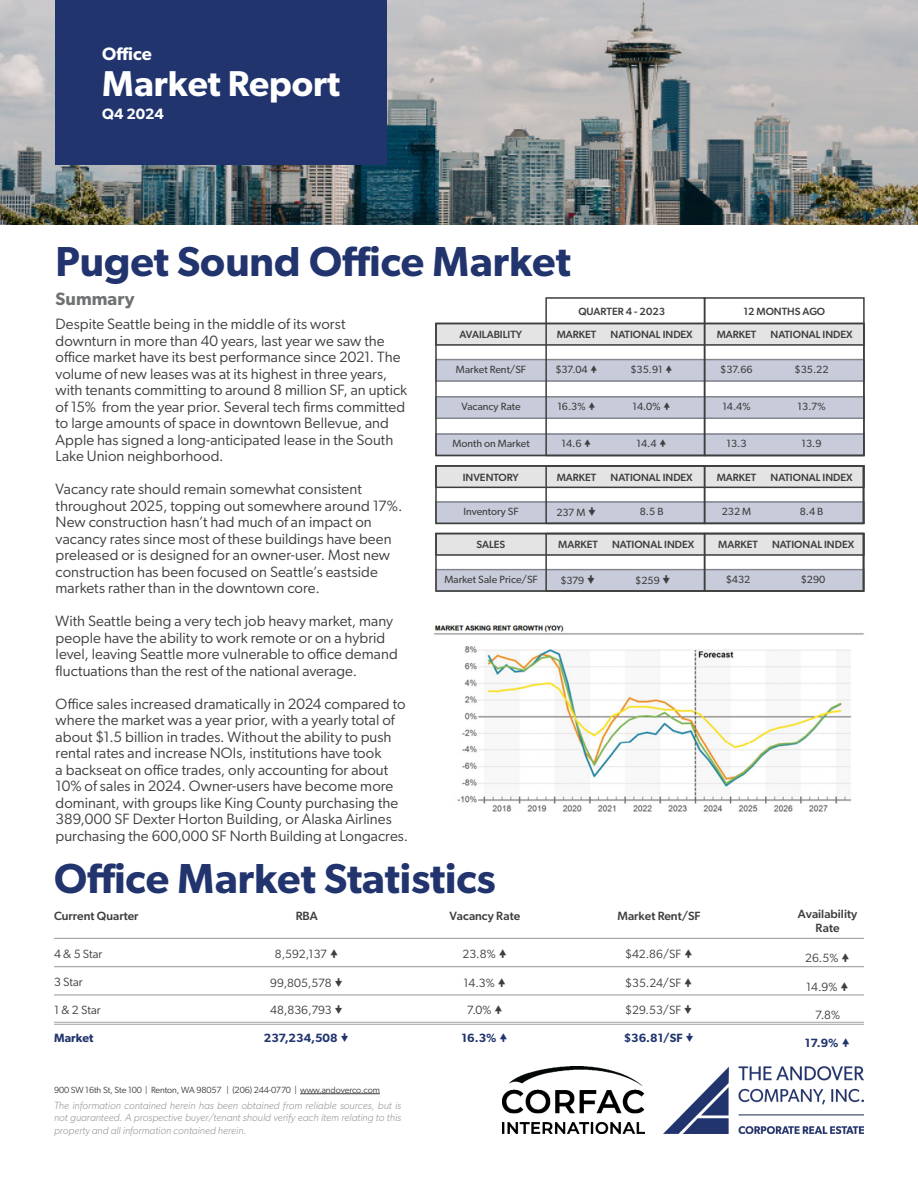
<style>
.page{position:relative;width:918px;height:1188px;background:#fff}
.page>*{position:absolute;margin:0;border:0;box-sizing:border-box;transform-origin:0 0}
.t1{font:600 42px "Gibson";color:#22346e}
.t2{font:600 36px "Gibson";color:#fff}
.t3{font:600 18px "Gibson";color:#6f7173}
.t4{font:600 18px "Gibson";color:#fff}
.t5{font:15px/16.5px "Gibson";letter-spacing:.005em;color:#3e3e3f}
.t6{font:600 15px "Gibson";color:#fff}
.t7{font:12px "Gibson";color:#3e3e3f}
.t8{font:500 12px "Gibson";color:#3e3e3f}
.t9{font:600 12px "Gibson";color:#22346e}
.t10{font:600 12px "Gibson";color:#22346d}
.t11{font:italic 300 10.5px/12.6px "Gibson";color:#939598;text-align:justify}
.t12{font:500 10.5px "Gibson";color:#3e3e3f}
.t13{font:10.5px "Gibson";color:#3e3e3f}
.t14{font:9px "Gibson";letter-spacing:-.01em;color:#3e3e3f}
</style>
<div class="page">
<img style="left:0;top:0;width:918px;height:224px">
<div style="left:56px;top:0;width:331px;height:164px;background:#22346e"></div>
<hr style="left:300px;top:1093px;width:80px;height:1px;background:#3e3e3f">
<img style="left:663px;top:1067px;width:201px;height:67px">
<img style="left:502px;top:1067px;width:142px;height:67px">
<img style="left:434px;top:624px;width:430px;height:188px">
<div style="left:435px;top:323px;width:430px;height:23px;background:#e4e4e5"></div>
<div style="left:435px;top:359px;width:430px;height:23px;background:linear-gradient(to right,#c8ccda,#c8ccda)"></div>
<div style="left:435px;top:396px;width:430px;height:23px;background:linear-gradient(to right,#c8ccda,#c8ccda)"></div>
<div style="left:435px;top:433px;width:430px;height:23px;background:linear-gradient(to right,#c8ccda,#c8ccda)"></div>
<div style="left:435px;top:501px;width:430px;height:23px;background:linear-gradient(to right,#c8ccda,#c8ccda)"></div>
<div style="left:437px;top:569px;width:427px;height:23px;background:#c8ccda"></div>
<div style="left:435px;top:465px;width:430px;height:23px;background:#e4e4e5"></div>
<div style="left:437px;top:533px;width:427px;height:23px;background:#e4e4e5"></div>
<div style="left:435px;top:323px;width:430px;height:23px;border:2px solid #3e3e3f"></div>
<div style="left:435px;top:465px;width:430px;height:23px;border:2px solid #3e3e3f"></div>
<div style="left:435px;top:533px;width:430px;height:23px;border:2px solid #3e3e3f"></div>
<div style="left:435px;top:569px;width:430px;height:23px;border:2px solid #3e3e3f"></div>
<div style="left:704px;top:297px;width:161px;height:159px;border:2px solid #3e3e3f"></div>
<div style="left:545px;top:297px;width:160px;height:159px;border:2px solid #3e3e3f"></div>
<div style="left:545px;top:465px;width:160px;height:59px;border:2px solid #3e3e3f"></div>
<div style="left:545px;top:533px;width:160px;height:59px;border:2px solid #3e3e3f"></div>
<div style="left:704px;top:465px;width:160px;height:59px;border:2px solid #3e3e3f"></div>
<div style="left:704px;top:533px;width:160px;height:59px;border:2px solid #3e3e3f"></div>
<hr style="left:54px;top:938px;width:810px;height:1px;background:#a1a1a5">
<hr style="left:54px;top:966px;width:810px;height:1px;background:#a1a1a5">
<hr style="left:54px;top:994px;width:810px;height:2px;background:#a1a1a5">
<hr style="left:54px;top:1022px;width:810px;height:1px;background:#a1a1a5">
<hr style="left:54px;top:1024px;width:810px;height:1px;background:#a1a1a5">
<p class="t4" style="left:102px;top:43px;width:51px">Office</p>
<p class="t2" style="left:102px;top:62px;width:239px">Market Report</p>
<p class="t6" style="left:102px;top:104px;width:63px">Q4 2024</p>
<p class="t1" style="left:56px;top:236px;width:517px">Puget Sound Office Market</p>
<p class="t3" style="left:56px;top:288px;width:80px">Summary</p>
<p class="t5" style="left:56px;top:316px;width:353px">Despite Seattle being in the middle of its worst downturn in more than 40 years, last year we saw the office market have its best performance since 2021. The volume of new leases was at its highest in three years, with tenants committing to around 8 million SF, an uptick of 15% from the year prior. Several tech firms committed to large amounts of space in downtown Bellevue, and Apple has signed a long-anticipated lease in the South Lake Union neighborhood.</p>
<p class="t5" style="left:56px;top:481px;width:349px">Vacancy rate should remain somewhat consistent throughout 2025, topping out somewhere around 17%.<br>New construction hasn’t had much of an impact on vacancy rates since most of these buildings have been preleased or is designed for an owner-user. Most new construction has been focused on Seattle’s eastside markets rather than in the downtown core.</p>
<p class="t5" style="left:56px;top:613px;width:344px">With Seattle being a very tech job heavy market, many people have the ability to work remote or on a hybrid level, leaving Seattle more vulnerable to office demand fluctuations than the rest of the national average.</p>
<p class="t5" style="left:56px;top:695px;width:354px">Office sales increased dramatically in 2024 compared to where the market was a year prior, with a yearly total of about $1.5 billion in trades. Without the ability to push rental rates and increase NOIs, institutions have took<br>a backseat on office trades, only accounting for about 10% of sales in 2024. Owner-users have become more dominant, with groups like King County purchasing the 389,000 SF Dexter Horton Building, or Alaska Airlines purchasing the 600,000 SF North Building at Longacres.</p>
<p class="t12" style="left:459px;top:328px;width:64px">AVAILABILITY</p>
<p class="t13" style="left:456px;top:363px;width:72px">Market Rent/SF</p>
<p class="t13" style="left:461px;top:400px;width:61px">Vacancy Rate</p>
<p class="t13" style="left:452px;top:437px;width:79px">Month on Market</p>
<p class="t12" style="left:463px;top:471px;width:58px">INVENTORY</p>
<p class="t13" style="left:464px;top:505px;width:57px">Inventory SF</p>
<p class="t12" style="left:476px;top:538px;width:30px">SALES</p>
<p class="t13" style="left:444px;top:573px;width:95px">Market Sale Price/SF</p>
<p class="t1" style="left:54px;top:853px;width:443px">Office Market Statistics</p>
<p class="t8" style="left:54px;top:908px;width:86px">Current Quarter</p>
<p class="t7" style="left:54px;top:946px;width:50px">4 &amp; 5 Star</p>
<p class="t7" style="left:54px;top:975px;width:30px">3 Star</p>
<p class="t8" style="left:296px;top:909px;width:24px">RBA</p>
<p class="t8" style="left:450px;top:909px;width:72px">Vacancy Rate</p>
<p class="t7" style="left:463px;top:946px;width:35px">23.8%</p>
<p class="t7" style="left:463px;top:975px;width:33px">14.3%</p>
<p class="t7" style="left:467px;top:1003px;width:26px">7.0%</p>
<p class="t10" style="left:462px;top:1031px;width:36px">16.3%</p>
<p class="t7" style="left:275px;top:946px;width:54px">8,592,137</p>
<p class="t7" style="left:270px;top:975px;width:63px">99,805,578</p>
<p class="t7" style="left:270px;top:1003px;width:63px">48,836,793</p>
<p class="t9" style="left:264px;top:1031px;width:75px">237,234,508</p>
<p class="t7" style="left:54px;top:1002px;width:48px">1 &amp; 2 Star</p>
<p class="t9" style="left:54px;top:1031px;width:41px">Market</p>
<p class="t14" style="left:54px;top:1084px;width:327px">900 SW 16th St, Ste 100 | Renton, WA 98057 | (206) 244-0770 | www.andoverco.com</p>
<p class="t11" style="left:54px;top:1099px;width:349px">The information contained herein has been obtained from reliable sources, but is not guaranteed. A prospective buyer/tenant should verify each item relating to this property and all information contained herein.</p>
<p class="t12" style="left:578px;top:305px;width:88px">QUARTER 4 - 2023</p>
<p class="t12" style="left:743px;top:305px;width:83px">12 MONTHS AGO</p>
<p class="t12" style="left:771px;top:328px;width:84px">NATIONAL INDEX</p>
<p class="t12" style="left:611px;top:328px;width:84px">NATIONAL INDEX</p>
<p class="t12" style="left:557px;top:328px;width:41px">MARKET</p>
<p class="t12" style="left:717px;top:328px;width:41px">MARKET</p>
<p class="t13" style="left:555px;top:363px;width:34px">$37.04</p>
<p class="t13" style="left:720px;top:363px;width:34px">$37.66</p>
<p class="t13" style="left:630px;top:363px;width:34px">$35.91</p>
<p class="t13" style="left:795px;top:363px;width:35px">$35.22</p>
<p class="t13" style="left:557px;top:400px;width:30px">16.3%</p>
<p class="t13" style="left:722px;top:400px;width:30px">14.4%</p>
<p class="t13" style="left:633px;top:400px;width:30px">14.0%</p>
<p class="t13" style="left:798px;top:400px;width:29px">13.7%</p>
<p class="t13" style="left:561px;top:437px;width:22px">14.6</p>
<p class="t13" style="left:727px;top:437px;width:22px">13.3</p>
<p class="t13" style="left:637px;top:437px;width:22px">14.4</p>
<p class="t13" style="left:802px;top:437px;width:22px">13.9</p>
<p class="t12" style="left:611px;top:471px;width:84px">NATIONAL INDEX</p>
<p class="t12" style="left:771px;top:471px;width:84px">NATIONAL INDEX</p>
<p class="t12" style="left:557px;top:471px;width:41px">MARKET</p>
<p class="t12" style="left:717px;top:471px;width:41px">MARKET</p>
<p class="t13" style="left:556px;top:506px;width:31px">237 M</p>
<p class="t13" style="left:722px;top:505px;width:31px">232 M</p>
<p class="t13" style="left:640px;top:505px;width:25px">8.5 B</p>
<p class="t13" style="left:800px;top:505px;width:25px">8.4 B</p>
<p class="t12" style="left:612px;top:538px;width:84px">NATIONAL INDEX</p>
<p class="t12" style="left:772px;top:538px;width:84px">NATIONAL INDEX</p>
<p class="t12" style="left:558px;top:538px;width:41px">MARKET</p>
<p class="t12" style="left:718px;top:538px;width:41px">MARKET</p>
<p class="t13" style="left:560px;top:574px;width:26px">$379</p>
<p class="t13" style="left:726px;top:573px;width:26px">$432</p>
<p class="t13" style="left:635px;top:574px;width:26px">$259</p>
<p class="t13" style="left:801px;top:573px;width:26px">$290</p>
<p class="t8" style="left:617px;top:909px;width:85px">Market Rent/SF</p>
<p class="t7" style="left:625px;top:946px;width:58px">$42.86/SF</p>
<p class="t7" style="left:625px;top:975px;width:57px">$35.24/SF</p>
<p class="t7" style="left:625px;top:1003px;width:57px">$29.53/SF</p>
<p class="t9" style="left:624px;top:1031px;width:60px">$36.81/SF</p>
<p class="t8" style="left:798px;top:906px;width:61px">Availability</p>
<p class="t8" style="left:816px;top:921px;width:26px">Rate</p>
<p class="t7" style="left:805px;top:951px;width:35px">26.5%</p>
<p class="t7" style="left:806px;top:980px;width:33px">14.9%</p>
<p class="t7" style="left:815px;top:1007px;width:27px">7.8%</p>
<p class="t9" style="left:805px;top:1035px;width:35px">17.9%</p>
</div>
